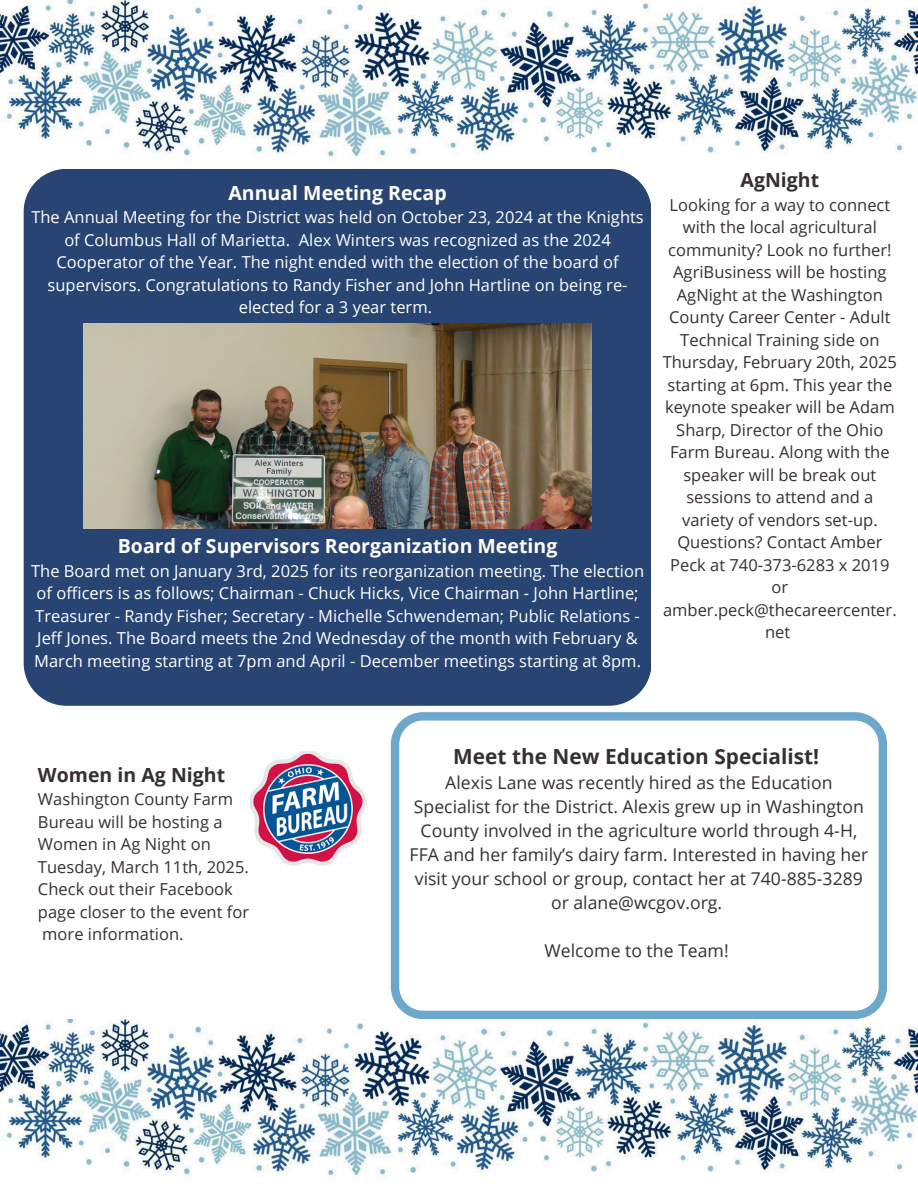
<style>
.page{position:relative;width:918px;height:1188px;background:#fff}
.page>*{position:absolute;margin:0;border:0;box-sizing:border-box;transform-origin:0 0}
.t1{font:700 20.85px "Open Sans";color:#382e30}
.t2{font:700 19.5px "Open Sans";color:#fff}
.t3{font:700 19.5px "Open Sans";color:#382e30}
.t4{font:17.55px/24px "Open Sans";color:#382e30;text-align:center}
.t5{font:16.5px/22.5px "Open Sans";color:#fff;text-align:center}
.t6{font:16.5px/22.5px "Open Sans";color:#382e30}
</style>
<div class="page">
<img style="left:0;top:0;width:918px;height:158px">
<img style="left:0;top:1019px;width:918px;height:158px">
<div style="left:24px;top:169px;width:627px;height:537px;background:#274472"></div>
<svg style="left:391px;top:712px;width:496px;height:307px"></svg>
<img style="left:250px;top:751px;width:117px;height:115px">
<img style="left:83px;top:324px;width:509px;height:204px">
<h1 class="t2" style="left:228px;top:179px;width:220px">Annual Meeting Recap</h1>
<h1 class="t5" style="left:31px;top:206px;width:614px">The Annual Meeting for the District was held on October 23, 2024 at the Knights of Columbus Hall of Marietta. Alex Winters was recognized as the 2024<br>Cooperator of the Year. The night ended with the election of the board of supervisors. Congratulations to Randy Fisher and John Hartline on being re&shy;elected for a 3 year term.</h1>
<p class="t2" style="left:118px;top:532px;width:441px">Board of Supervisors Reorganization Meeting</p>
<p class="t5" style="left:31px;top:559px;width:615px;text-align:left">The Board met on January 3rd, 2025 for its reorganization meeting. The election of officers is as follows; Chairman - Chuck Hicks, Vice Chairman - John Hartline; Treasurer - Randy Fisher; Secretary - Michelle Schwendeman; Public Relations - Jeff Jones. The Board meets the 2nd Wednesday of the month with February &amp; March meeting starting at 7pm and April - December meetings starting at 8pm.</p>
<h1 class="t3" style="left:741px;top:166px;width:80px">AgNight</h1>
<h1 class="t6" style="left:663px;top:193px;width:236px;text-align:center">Looking for a way to connect with the local agricultural community? Look no further!<br>AgriBusiness will be hosting<br>AgNight at the Washington<br>County Career Center - Adult<br>Technical Training side on<br>Thursday, February 20th, 2025 starting at 6pm. This year the keynote speaker will be Adam<br>Sharp, Director of the Ohio<br>Farm Bureau. Along with the speaker will be break out sessions to attend and a variety of vendors set-up.<br>Questions? Contact Amber<br>Peck at 740-373-6283 x 2019 or amber.peck@thecareercenter. net</h1>
<p class="t3" style="left:38px;top:761px;width:189px">Women in Ag Night</p>
<p class="t6" style="left:38px;top:788px;width:213px">Washington County Farm<br>Bureau will be hosting a<br>Women in Ag Night on<br>Tuesday, March 11th, 2025.<br>Check out their Facebook page closer to the event for more information.</p>
<h1 class="t1" style="left:453px;top:741px;width:367px">Meet the New Education Specialist!</h1>
<h1 class="t4" style="left:410px;top:770px;width:460px">Alexis Lane was recently hired as the Education Specialist for the District. Alexis grew up in Washington County involved in the agriculture world through 4-H, FFA and her family’s dairy farm. Interested in having her visit your school or group, contact her at 740-885-3289 or alane@wcgov.org.</h1>
<p class="t4" style="left:545px;top:938px;width:186px">Welcome to the Team!</p>
</div>
